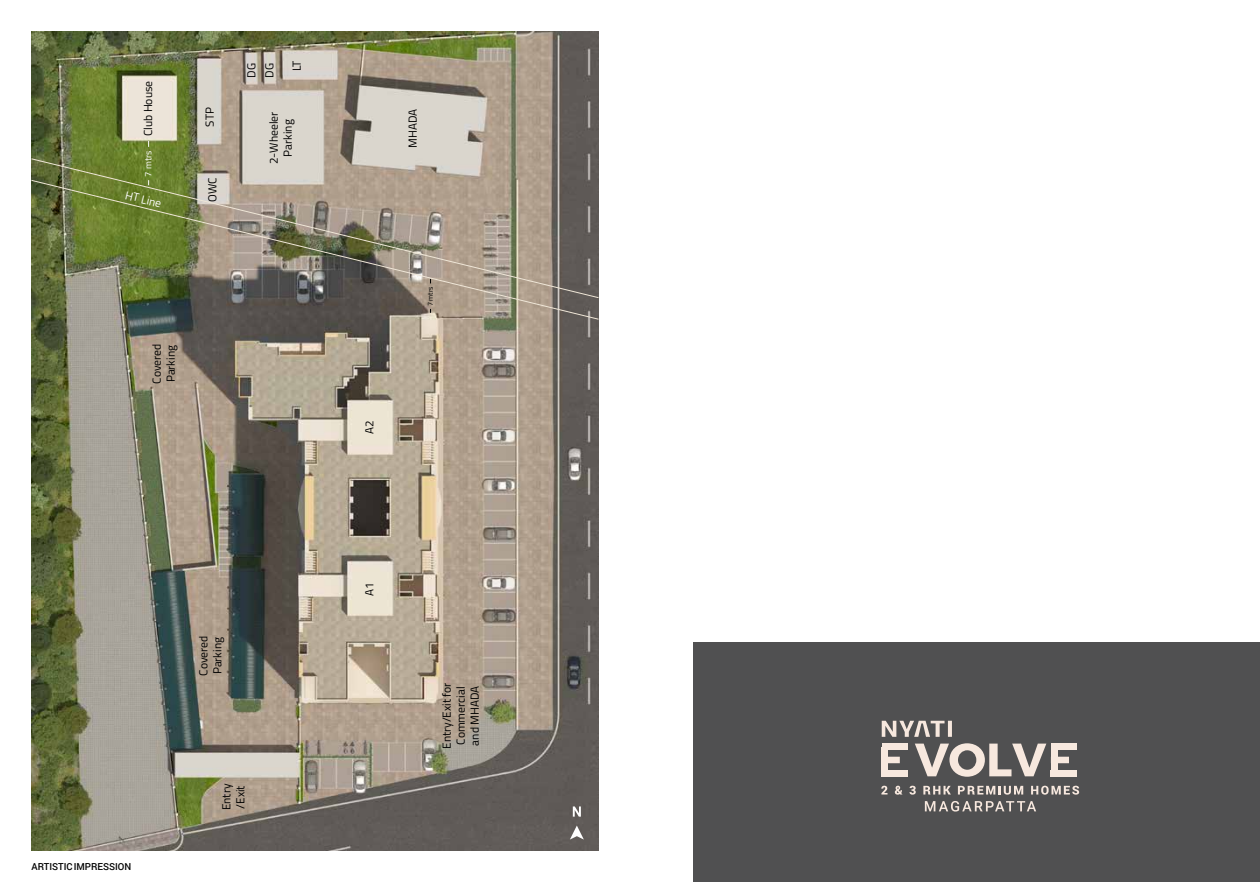
<style>
.page{position:relative;width:1260px;height:882px;background:#fff}
.page>*{position:absolute;margin:0;border:0;box-sizing:border-box;transform-origin:0 0}
.t1{font:11.64px/14px "Titillium";color:#000}
.t2{font:11.64px "Titillium";color:#fff}
.t3{font:500 9.62px "Roboto";color:#000}
.t4{font:9.45px "Titillium";color:#fff}
.t5{font:7.17px "Titillium";color:#000}
</style>
<div class="page">
<div style="left:693px;top:643px;width:567px;height:239px;background:#505051"></div>
<svg style="left:881px;top:786px;width:7px;height:9px"></svg>
<svg style="left:895px;top:786px;width:7px;height:9px"></svg>
<svg style="left:909px;top:786px;width:7px;height:9px"></svg>
<svg style="left:923px;top:786px;width:28px;height:9px"></svg>
<svg style="left:958px;top:786px;width:65px;height:9px"></svg>
<svg style="left:1031px;top:786px;width:48px;height:9px"></svg>
<svg style="left:925px;top:801px;width:111px;height:11px"></svg>
<div style="left:882px;top:744px;width:25px;height:6px;background:#f7e8de"></div>
<div style="left:882px;top:770px;width:26px;height:6px;background:#f7e8de"></div>
<svg style="left:888px;top:757px;width:12px;height:6px"></svg>
<div style="left:1051px;top:744px;width:25px;height:6px;background:#f7e8de"></div>
<div style="left:882px;top:747px;width:6px;height:26px;background:#f7e8de"></div>
<div style="left:1051px;top:770px;width:26px;height:6px;background:#f7e8de"></div>
<svg style="left:915px;top:743px;width:154px;height:34px"></svg>
<svg style="left:882px;top:721px;width:70px;height:16px"></svg>
<img style="left:32px;top:32px;width:566px;height:818px">
<svg style="left:31px;top:158px;width:568px;height:21px;background:#9e9d7f"></svg>
<img style="left:31px;top:179px;width:568px;height:141px">
<svg style="left:570px;top:826px;width:14px;height:14px"></svg>
<svg style="left:573px;top:806px;width:8px;height:11px"></svg>
<p class="t1" style="left:141px;top:136px;width:57px;rotate:-90deg">Club House</p>
<p class="t4" style="left:141px;top:177px;width:28px;rotate:-90deg">7 mtrs</p>
<p class="t2" style="left:128px;top:186px;width:38px;rotate:14deg">HT Line</p>
<p class="t1" style="left:202px;top:127px;width:21px;rotate:-90deg">STP</p>
<p class="t1" style="left:205px;top:202px;width:26px;rotate:-90deg">OWC</p>
<p class="t1" style="left:242px;top:78px;width:16px;line-height:18px;rotate:-90deg">DG<br>DG</p>
<p class="t1" style="left:289px;top:71px;width:12px;rotate:-90deg">LT</p>
<p class="t1" style="left:266px;top:164px;width:54px;text-align:center;rotate:-90deg">2-Wheeler<br>Parking</p>
<p class="t1" style="left:405px;top:148px;width:40px;rotate:-90deg">MHADA</p>
<p class="t1" style="left:149px;top:384px;width:41px;rotate:-90deg">Covered<br>Parking</p>
<p class="t1" style="left:362px;top:434px;width:15px;rotate:-90deg">A2</p>
<p class="t5" style="left:425px;top:306px;width:22px;rotate:-90deg">7 mtrs</p>
<p class="t3" style="left:32px;top:860px;width:101px">ARTISTIC IMPRESSION</p>
<p class="t1" style="left:196px;top:676px;width:41px;rotate:-90deg">Covered<br>Parking</p>
<p class="t1" style="left:219px;top:810px;width:28px;rotate:-90deg">Entry /Exit</p>
<p class="t1" style="left:362px;top:596px;width:15px;rotate:-90deg">A1</p>
<p class="t1" style="left:439px;top:749px;width:67px;rotate:-90deg">Entry/Exit for<br>Commercial and MHADA</p>
</div>
